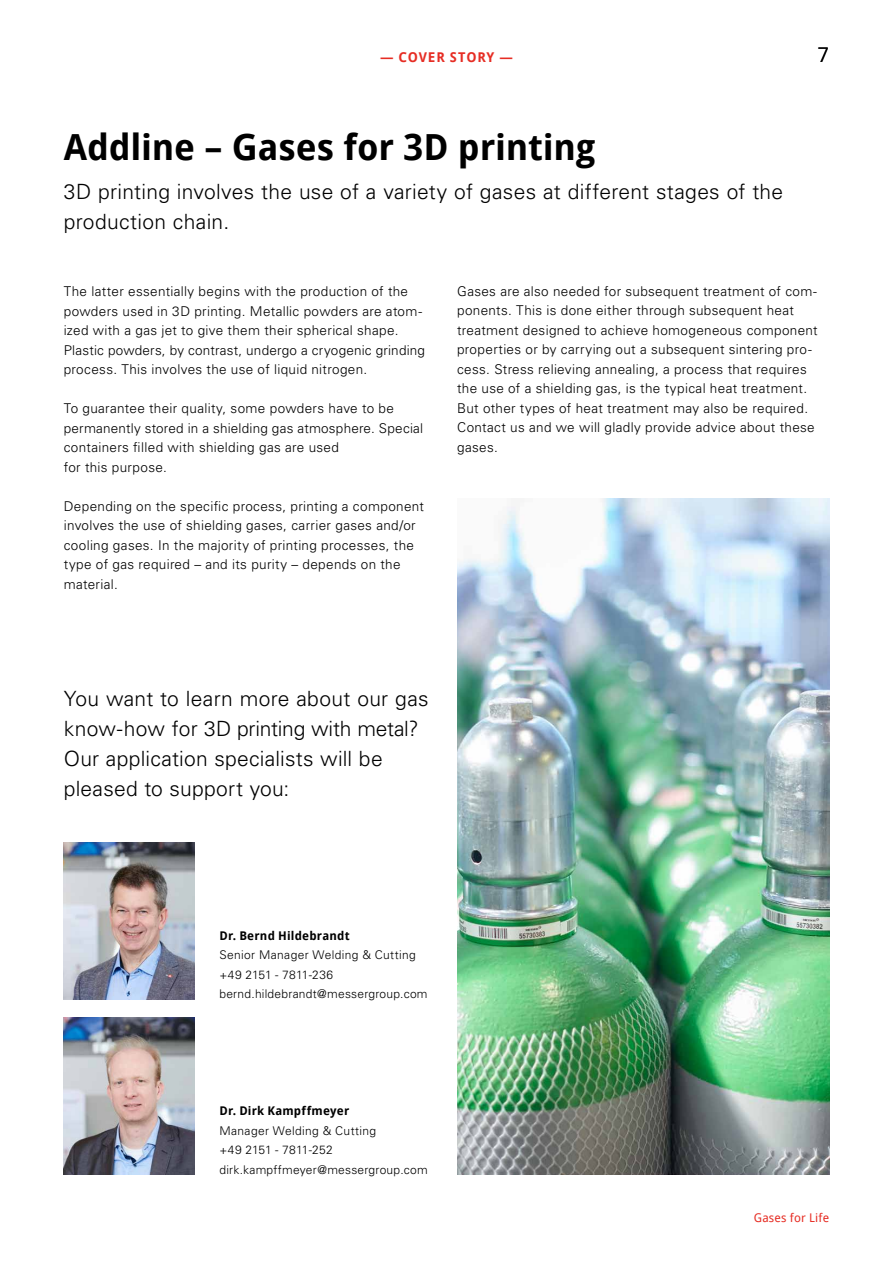
<style>
.page{position:relative;width:893px;height:1263px;background:#fff}
.page>*{position:absolute;margin:0;border:0;box-sizing:border-box;transform-origin:0 0}
.t1{font:700 36px "Droid Sans";letter-spacing:-.005em;color:#000}
.t2{font:300 21px/30px "Univers";letter-spacing:.015em;color:#000}
.t3{font:300 21px "Univers CE";color:#000}
.t4{font:300 13.5px/19.5px "Univers CE";letter-spacing:.025em;color:#000}
.t5{font:700 13.5px "Droid Sans";letter-spacing:.065em;color:#e62d24}
.t6{font:300 12px/19.5px "Univers CE";letter-spacing:.02em;color:#000}
.t7{font:700 12px "Droid Sans";letter-spacing:.02em;color:#000}
.t8{font:12px "Droid Sans";letter-spacing:.02em;color:#e62d24}
</style>
<div class="page">
<img style="left:457px;top:499px;width:372px;height:676px">
<img style="left:64px;top:842px;width:131px;height:157px">
<img style="left:64px;top:1018px;width:131px;height:157px">
<p class="t5" style="left:380px;top:49px;width:134px">— COVER STORY —</p>
<h1 class="t1" style="left:64px;top:126px;width:534px">Addline – Gases for 3D printing</h1>
<h2 class="t2" style="left:64px;top:175px;width:721px">3D printing involves the use of a variety of gases at different stages of the production chain.</h2>
<h2 class="t3" style="left:817px;top:43px;width:13px">7</h2>
<p class="t4" style="left:64px;top:282px;width:363px">The latter essentially begins with the production of the powders used in 3D printing. Metallic powders are atom&shy;ized with a gas jet to give them their spherical shape.<br>Plastic powders, by contrast, undergo a cryogenic grinding process. This involves the use of liquid nitrogen.</p>
<p class="t4" style="left:64px;top:399px;width:361px">To guarantee their quality, some powders have to be permanently stored in a shielding gas atmosphere. Special containers filled with shielding gas are used<br>for this purpose.</p>
<p class="t4" style="left:64px;top:496px;width:362px">Depending on the specific process, printing a component involves the use of shielding gases, carrier gases and/or cooling gases. In the majority of printing processes, the type of gas required – and its purity – depends on the material.</p>
<p class="t4" style="left:457px;top:282px;width:362px">Gases are also needed for subsequent treatment of com&shy;ponents. This is done either through subsequent heat treatment designed to achieve homogeneous component properties or by carrying out a subsequent sintering pro&shy;cess. Stress relieving annealing, a process that requires the use of a shielding gas, is the typical heat treatment.<br>But other types of heat treatment may also be required.<br>Contact us and we will gladly provide advice about these gases.</p>
<h2 class="t2" style="left:64px;top:682px;width:366px">You want to learn more about our gas know-how for 3D printing with metal?<br>Our application specialists will be pleased to support you:</h2>
<p class="t7" style="left:219px;top:928px;width:132px">Dr. Bernd Hildebrandt</p>
<p class="t6" style="left:219px;top:945px;width:210px">Senior Manager Welding &amp; Cutting +49 2151 - 7811-236 bernd.hildebrandt@messergroup.com</p>
<p class="t7" style="left:219px;top:1104px;width:131px">Dr. Dirk Kampffmeyer</p>
<p class="t6" style="left:219px;top:1121px;width:210px">Manager Welding &amp; Cutting<br>+49 2151 - 7811-252 dirk.kampffmeyer@messergroup.com</p>
<p class="t8" style="left:754px;top:1211px;width:77px">Gases for Life</p>
</div>
